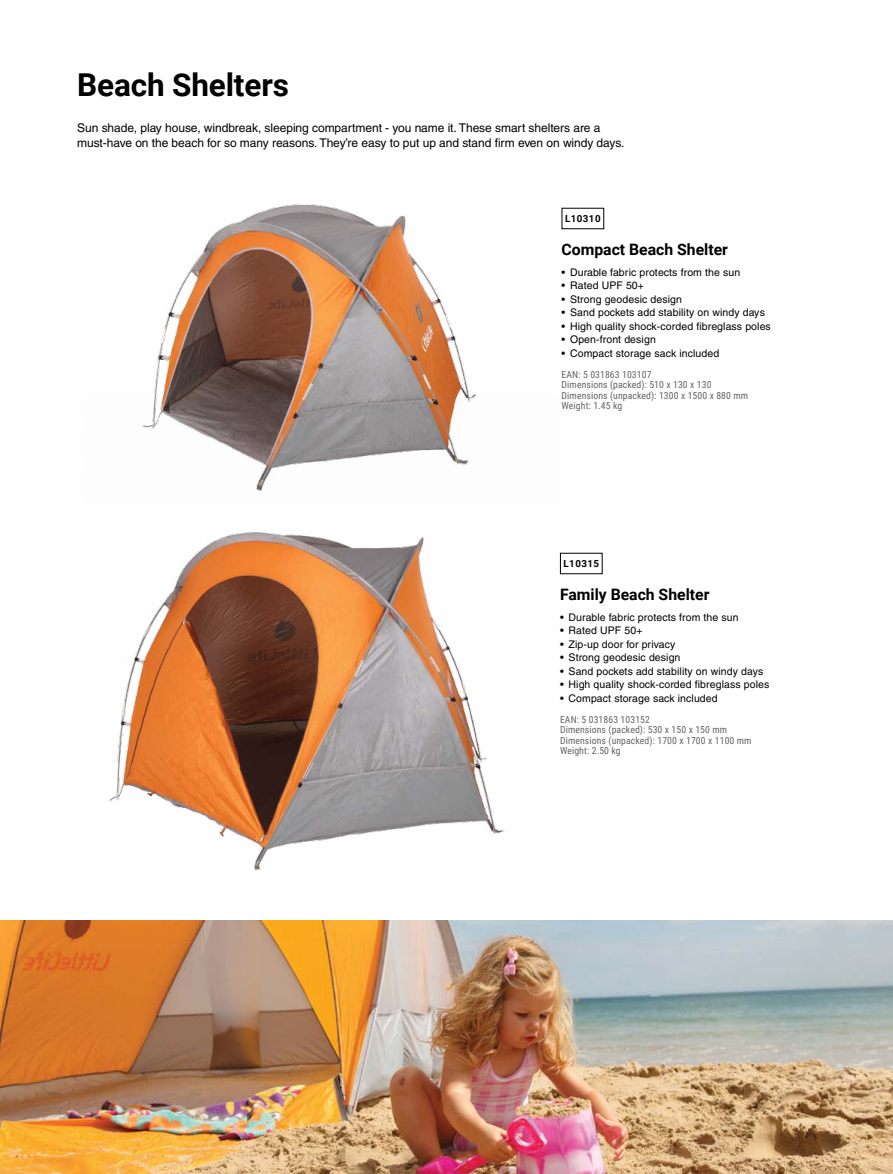
<style>
.page{position:relative;width:893px;height:1174px;background:#fff}
.page>*{position:absolute;margin:0;border:0;box-sizing:border-box;transform-origin:0 0}
.t1{font:700 31.5px "Roboto";letter-spacing:-.005em;color:#000}
.t2{font:700 15.75px "Roboto";color:#000}
.t3{font:12px/15px "Helvetica";letter-spacing:-.005em;color:#000}
.t4{font:10.5px "Helvetica";letter-spacing:.01em;color:#000}
.t5{font:9.75px/10.5px "Roboto Condensed";letter-spacing:.01em;color:#636466}
.t6{font:700 9.75px "Roboto";letter-spacing:.045em;color:#000}
</style>
<div class="page">
<img style="left:109px;top:532px;width:459px;height:339px">
<svg style="left:142px;top:204px;width:427px;height:287px"></svg>
<img style="left:0;top:921px;width:893px;height:253px">
<h1 class="t1" style="left:77px;top:63px;width:213px">Beach Shelters</h1>
<p class="t3" style="left:77px;top:120px;width:549px">Sun shade, play house, windbreak, sleeping compartment - you name it. These smart shelters are a must-have on the beach for so many reasons. They’re easy to put up and stand firm even on windy days.</p>
<p class="t6" style="left:565px;top:212px;width:37px">L10310</p>
<h2 class="t2" style="left:562px;top:239px;width:168px">Compact Beach Shelter</h2>
<p class="t4" style="left:562px;top:266px;width:180px">• Durable fabric protects from the sun</p>
<p class="t4" style="left:562px;top:279px;width:84px">• Rated UPF 50+</p>
<p class="t4" style="left:562px;top:293px;width:122px">• Strong geodesic design</p>
<p class="t4" style="left:562px;top:306px;width:205px">• Sand pockets add stability on windy days</p>
<p class="t4" style="left:562px;top:320px;width:211px">• High quality shock-corded fibreglass poles</p>
<p class="t4" style="left:562px;top:333px;width:96px">• Open-front design</p>
<p class="t4" style="left:562px;top:347px;width:159px">• Compact storage sack included</p>
<p class="t5" style="left:562px;top:369px;width:188px">EAN: 5 031863 103107<br>Dimensions (packed): 510 x 130 x 130<br>Dimensions (unpacked): 1300 x 1500 x 880 mm<br>Weight: 1.45 kg</p>
<p class="t6" style="left:564px;top:557px;width:37px">L10315</p>
<h2 class="t2" style="left:560px;top:584px;width:151px">Family Beach Shelter</h2>
<p class="t4" style="left:560px;top:611px;width:180px">• Durable fabric protects from the sun</p>
<p class="t4" style="left:560px;top:624px;width:84px">• Rated UPF 50+</p>
<p class="t4" style="left:560px;top:638px;width:117px">• Zip-up door for privacy</p>
<p class="t4" style="left:560px;top:651px;width:122px">• Strong geodesic design</p>
<p class="t4" style="left:560px;top:665px;width:205px">• Sand pockets add stability on windy days</p>
<p class="t4" style="left:560px;top:678px;width:211px">• High quality shock-corded fibreglass poles</p>
<p class="t4" style="left:560px;top:692px;width:159px">• Compact storage sack included</p>
<p class="t5" style="left:560px;top:713px;width:193px">EAN: 5 031863 103152<br>Dimensions (packed): 530 x 150 x 150 mm<br>Dimensions (unpacked): 1700 x 1700 x 1100 mm<br>Weight: 2.50 kg</p>
</div>
